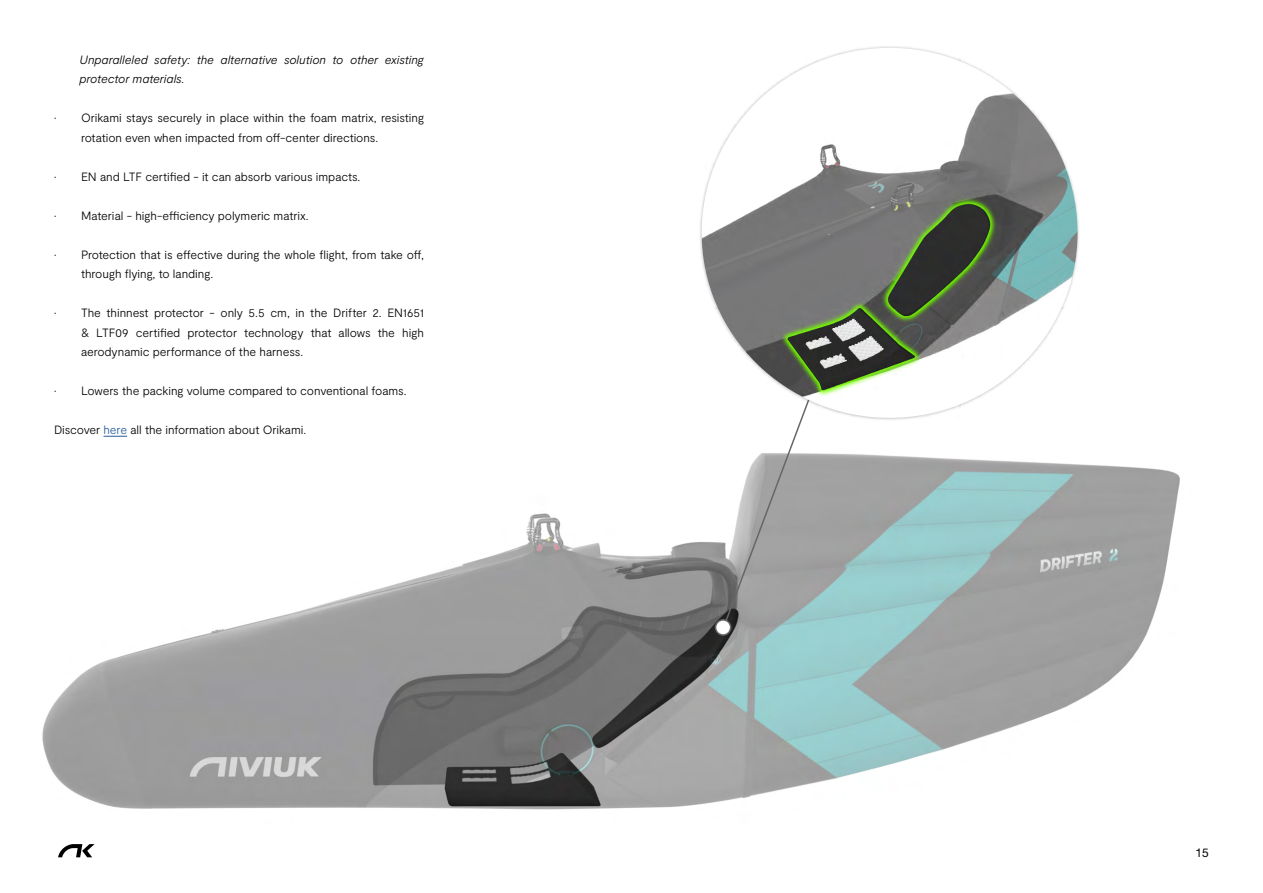
<style>
.page{position:relative;width:1263px;height:893px;background:#fff}
.page>*{position:absolute;margin:0;border:0;box-sizing:border-box;transform-origin:0 0}
.t1{font:300 12px/19.5px "Moderat";letter-spacing:-.01em;color:#000}
.t2{font:italic 300 12px/19.5px "Moderat";letter-spacing:-.01em;color:#000}
.t3{font:12px "Helvetica Neue LT Std";color:#000}
.s1{color:#275b9b}
</style>
<div class="page">
<img style="left:42px;top:453px;width:1138px;height:405px">
<img style="left:702px;top:82px;width:375px;height:336px">
<div style="left:715px;top:620px;width:16px;height:15px;background:#fff;border-radius:50%"></div>
<div style="left:715px;top:619px;width:16px;height:17px;border:2px solid #666;border-radius:50%"></div>
<svg style="left:724px;top:398px;width:86px;height:224px"></svg>
<svg style="left:103px;top:436px;width:24px;height:1px"></svg>
<svg style="left:58px;top:844px;width:37px;height:13px"></svg>
<p class="t2" style="left:80px;top:50px;width:346px">Unparalleled safety: the alternative solution to other existing protector materials.</p>
<p class="t1" style="left:81px;top:108px;width:344px;text-indent:-27px">• Orikami stays securely in place within the foam matrix, resisting rotation even when impacted from off-center directions.</p>
<p class="t1" style="left:54px;top:167px;width:308px">• EN and LTF certified - it can absorb various impacts.</p>
<p class="t1" style="left:54px;top:206px;width:256px">• Material - high-efficiency polymeric matrix.</p>
<p class="t1" style="left:81px;top:245px;width:344px;text-indent:-27px">• Protection that is effective during the whole flight, from take off, through flying, to landing.</p>
<p class="t1" style="left:81px;top:303px;width:344px;text-align:justify;text-indent:-27px">• The thinnest protector - only 5.5 cm, in the Drifter 2. EN1651 &amp; LTF09 certified protector technology that allows the high aerodynamic performance of the harness.</p>
<p class="t1" style="left:54px;top:381px;width:354px">• Lowers the packing volume compared to conventional foams.</p>
<p class="t1" style="left:54px;top:420px;width:254px">Discover <span class="s1">here</span> all the information about Orikami.</p>
<p class="t3" style="left:1195px;top:845px;width:15px">15</p>
</div>
